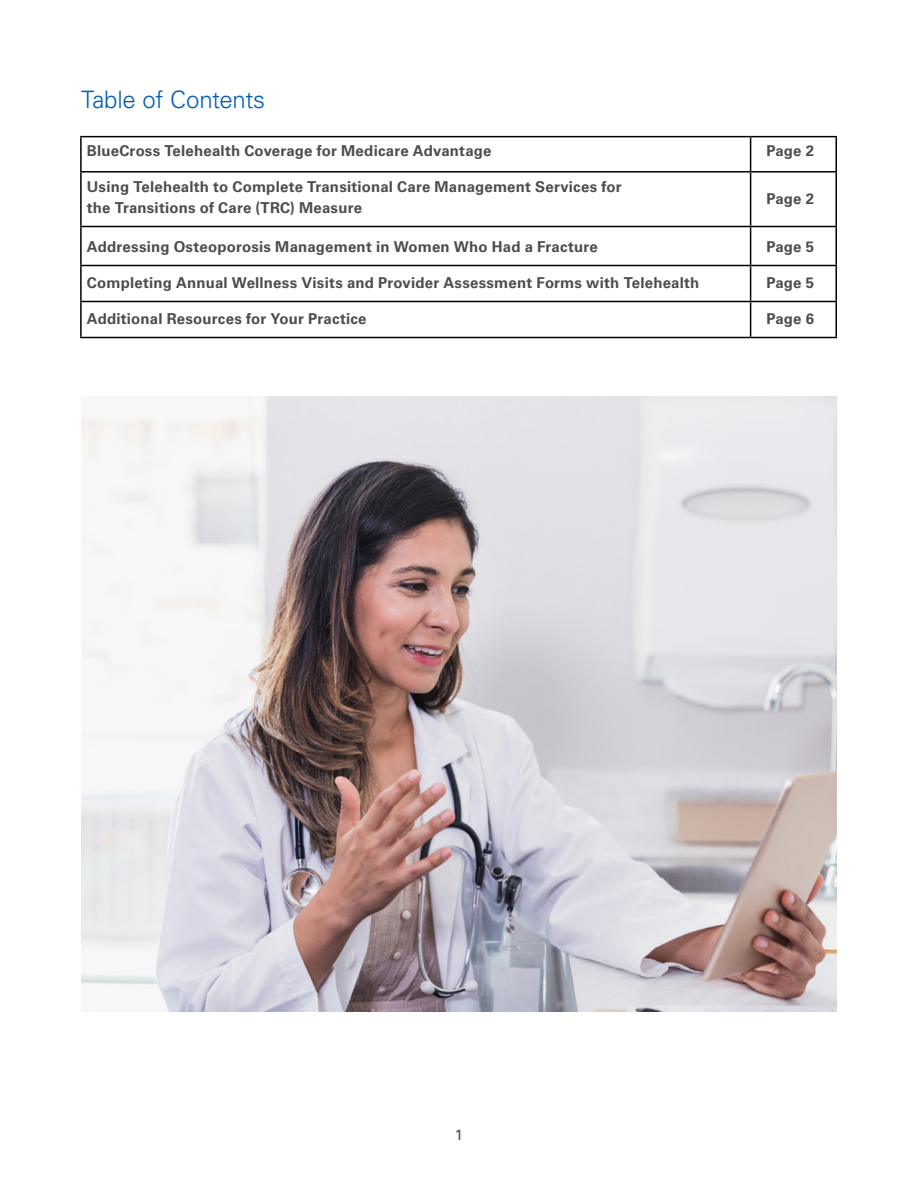
<style>
.page{position:relative;width:918px;height:1188px;background:#fff}
.page>*{position:absolute;margin:0;border:0;box-sizing:border-box;transform-origin:0 0}
.t1{font:300 24px "Univers LT Std";letter-spacing:-.01em;color:#005cb9}
.t2{font:700 15px/21px "Univers LT Std";letter-spacing:.01em;color:#4d4d4f}
.t3{font:15px "Univers LT Std";color:#4d4d4f}
</style>
<div class="page">
<img style="left:81px;top:396px;width:756px;height:616px">
<hr style="left:80px;top:136px;width:671px;height:1px;background:#000">
<hr style="left:80px;top:137px;width:2px;height:34px;background:#000">
<hr style="left:751px;top:136px;width:86px;height:1px;background:#000">
<hr style="left:750px;top:137px;width:1px;height:34px;background:#000">
<hr style="left:836px;top:137px;width:1px;height:34px;background:#000">
<hr style="left:80px;top:171px;width:671px;height:2px;background:#000">
<hr style="left:80px;top:173px;width:2px;height:53px;background:#000">
<hr style="left:751px;top:171px;width:86px;height:2px;background:#000">
<hr style="left:750px;top:173px;width:1px;height:53px;background:#000">
<hr style="left:836px;top:173px;width:1px;height:53px;background:#000">
<hr style="left:80px;top:226px;width:671px;height:1px;background:#000">
<hr style="left:80px;top:227px;width:2px;height:38px;background:#000">
<hr style="left:751px;top:226px;width:86px;height:1px;background:#000">
<hr style="left:750px;top:227px;width:1px;height:38px;background:#000">
<hr style="left:836px;top:227px;width:1px;height:38px;background:#000">
<hr style="left:80px;top:265px;width:671px;height:1px;background:#000">
<hr style="left:80px;top:266px;width:2px;height:35px;background:#000">
<hr style="left:751px;top:265px;width:86px;height:1px;background:#000">
<hr style="left:750px;top:266px;width:1px;height:35px;background:#000">
<hr style="left:836px;top:266px;width:1px;height:35px;background:#000">
<hr style="left:80px;top:301px;width:671px;height:1px;background:#000">
<hr style="left:80px;top:302px;width:2px;height:35px;background:#000">
<hr style="left:751px;top:301px;width:86px;height:1px;background:#000">
<hr style="left:750px;top:302px;width:1px;height:35px;background:#000">
<hr style="left:836px;top:302px;width:1px;height:35px;background:#000">
<hr style="left:80px;top:337px;width:671px;height:1px;background:#000">
<hr style="left:751px;top:337px;width:86px;height:1px;background:#000">
<h1 class="t1" style="left:81px;top:85px;width:186px">Table of Contents</h1>
<p class="t2" style="left:87px;top:140px;width:406px">BlueCross Telehealth Coverage for Medicare Advantage</p>
<p class="t2" style="left:766px;top:140px;width:49px">Page 2</p>
<p class="t2" style="left:87px;top:176px;width:536px">Using Telehealth to Complete Transitional Care Management Services for the Transitions of Care (TRC) Measure</p>
<p class="t2" style="left:766px;top:188px;width:49px">Page 2</p>
<p class="t2" style="left:87px;top:236px;width:512px">Addressing Osteoporosis Management in Women Who Had a Fracture</p>
<p class="t2" style="left:766px;top:236px;width:49px">Page 5</p>
<p class="t2" style="left:87px;top:272px;width:614px">Completing Annual Wellness Visits and Provider Assessment Forms with Telehealth</p>
<p class="t2" style="left:766px;top:272px;width:49px">Page 5</p>
<p class="t2" style="left:87px;top:308px;width:281px">Additional Resources for Your Practice</p>
<p class="t2" style="left:766px;top:308px;width:49px">Page 6</p>
<p class="t3" style="left:455px;top:1126px;width:10px">1</p>
</div>
